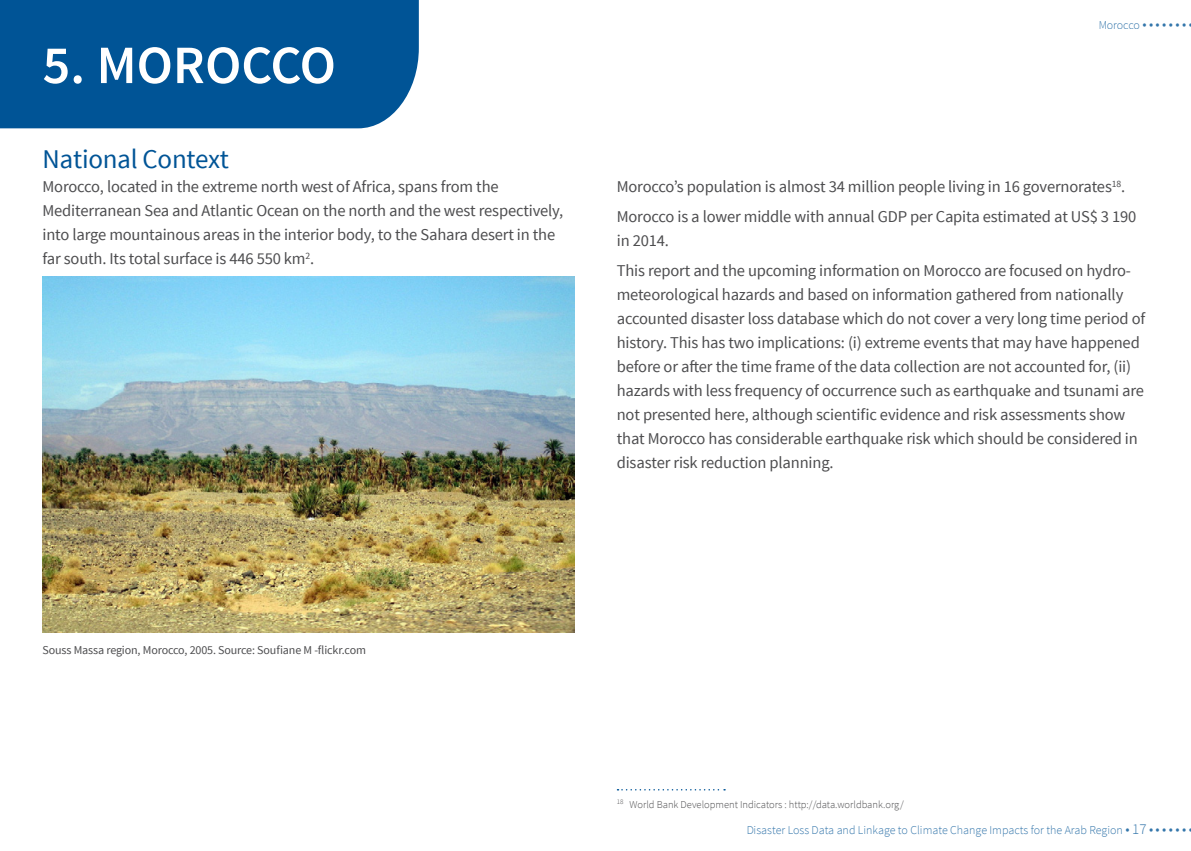
<style>
.page{position:relative;width:1191px;height:851px;background:#fff}
.page>*{position:absolute;margin:0;border:0;box-sizing:border-box;transform-origin:0 0}
.t1{font:600 54px "Source Sans Pro";color:#fff}
.t2{font:27px "Source Sans Pro";letter-spacing:-.01em;color:#005496}
.t3{font:16.5px/24px "Source Sans Pro";letter-spacing:-.01em;color:#4d4d4f}
.t4{font:300 15px "Source Sans Pro";color:#005496}
.t5{font:300 12px "Source Sans Pro";color:#005496}
.t6{font:12px "Source Sans Pro";letter-spacing:-.01em;color:#4d4d4f}
.t7{font:300 10.5px "Source Sans Pro";color:#4d4d4f}
.s1{font-size:12px}
.s2{font-size:15px}
</style>
<div class="page">
<div style="left:0;top:0;width:419px;height:128px;background:#005496"></div>
<svg style="left:617px;top:789px;width:108px;height:1px"></svg>
<img style="left:43px;top:277px;width:531px;height:355px">
<h1 class="t1" style="left:43px;top:31px;width:295px">5. MOROCCO</h1>
<p class="t4" style="left:1098px;top:15px;width:96px"><span class="s1">Morocco</span> ••••••••</p>
<h2 class="t2" style="left:43px;top:142px;width:188px">National Context</h2>
<p class="t3" style="left:43px;top:175px;width:522px">Morocco, located in the extreme north west of Africa, spans from the Mediterranean Sea and Atlantic Ocean on the north and the west respectively, into large mountainous areas in the interior body, to the Sahara desert in the far south. Its total surface is 446 550 km<sup>2</sup>.</p>
<p class="t3" style="left:617px;top:172px;width:521px;line-height:30px">Morocco’s population is almost 34 million people living in 16 governorates<sup>18</sup>.<br>Morocco is a lower middle with annual GDP per Capita estimated at US$ 3 190</p>
<p class="t3" style="left:617px;top:226px;width:516px;line-height:30px">in 2014.<br>This report and the upcoming information on Morocco are focused on hydro-</p>
<p class="t3" style="left:617px;top:283px;width:530px">meteorological hazards and based on information gathered from nationally accounted disaster loss database which do not cover a very long time period of history. This has two implications: (i) extreme events that may have happened before or after the time frame of the data collection are not accounted for, (ii) hazards with less frequency of occurrence such as earthquake and tsunami are not presented here, although scientific evidence and risk assessments show that Morocco has considerable earthquake risk which should be considered in disaster risk reduction planning.</p>
<p class="t6" style="left:43px;top:643px;width:325px">Souss Massa region, Morocco, 2005. Source: Soufiane M -flickr.com</p>
<p class="t7" style="left:617px;top:798px;width:288px"><sup>18</sup> World Bank Development Indicators : http://data.worldbank.org/</p>
<p class="t5" style="left:746px;top:822px;width:448px">Disaster Loss Data and Linkage to Climate Change Impacts for the Arab Region <span class="s2">• 17 • • • • • • •</span></p>
</div>
